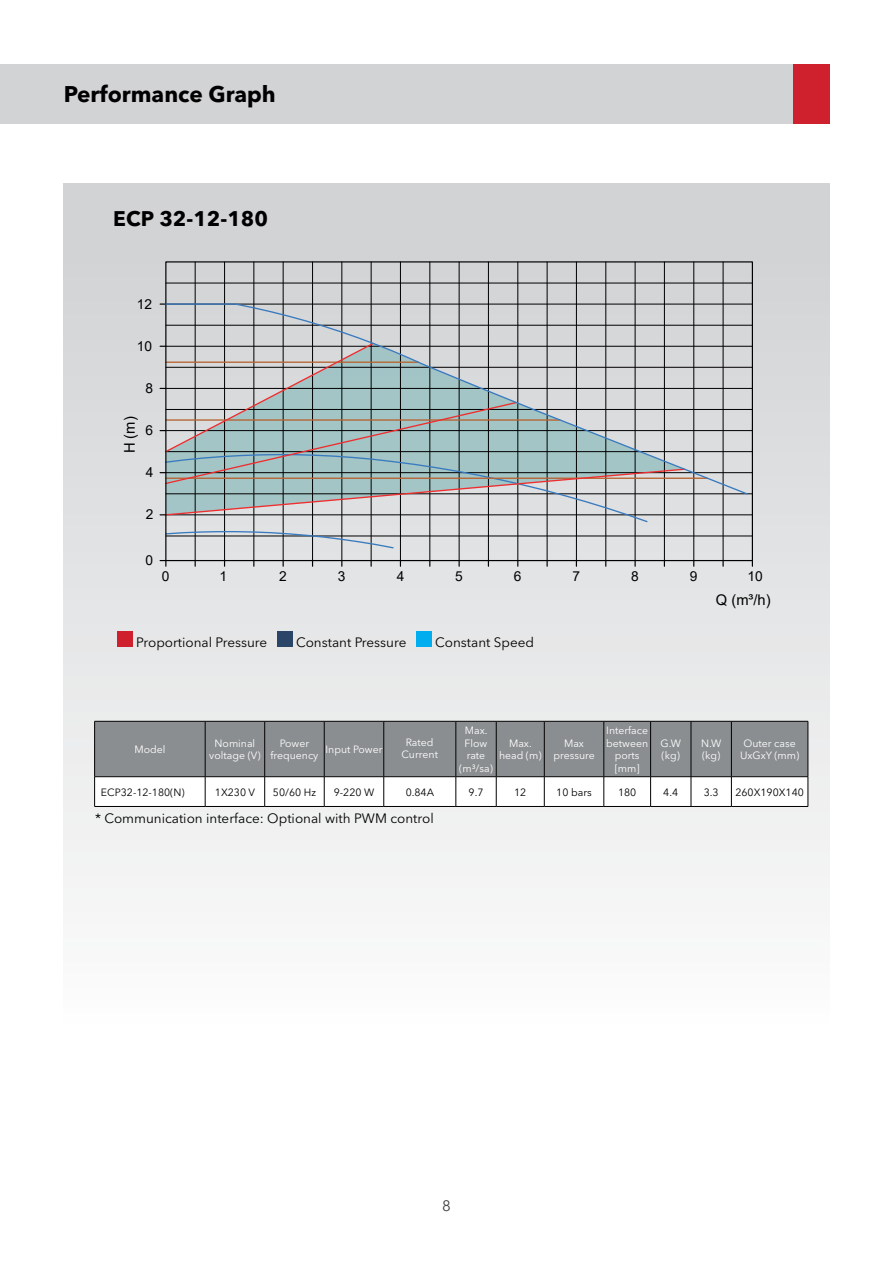
<style>
.page{position:relative;width:893px;height:1263px;background:#fff}
.page>*{position:absolute;margin:0;border:0;box-sizing:border-box;transform-origin:0 0}
.t1{font:700 22.5px "Avenir Next LT Pro";color:#000}
.t2{font:700 21px "Avenir Next LT Pro";color:#000}
.t3{font:15px "Avenir Next LT Pro";color:#414042}
.t4{font:14.7px "Arial";color:#000}
.t5{font:13.8px "Arial";color:#000}
.t6{font:13.5px "Avenir Next LT Pro";color:#000}
.t7{font:10.5px/12.6px "Avenir Next LT Pro";color:#fff;text-align:center}
.t8{font:10.5px "Avenir Next LT Pro";color:#000}
</style>
<div class="page">
<div style="left:0;top:64px;width:793px;height:59px;background:#d1d3d4"></div>
<div style="left:793px;top:64px;width:36px;height:59px;background:#cf202e"></div>
<div style="left:64px;top:183px;width:765px;height:1016px;background:linear-gradient(to bottom,#cbcdce,#fff)"></div>
<hr style="left:166px;top:283px;width:586px;height:1px;background:#000">
<hr style="left:166px;top:304px;width:586px;height:1px;background:#000">
<hr style="left:166px;top:325px;width:586px;height:1px;background:#000">
<hr style="left:166px;top:346px;width:586px;height:1px;background:#000">
<hr style="left:166px;top:367px;width:586px;height:1px;background:#000">
<hr style="left:166px;top:388px;width:586px;height:1px;background:#000">
<hr style="left:166px;top:409px;width:586px;height:1px;background:#000">
<hr style="left:166px;top:430px;width:586px;height:1px;background:#000">
<hr style="left:166px;top:451px;width:586px;height:1px;background:#000">
<hr style="left:166px;top:472px;width:586px;height:1px;background:#000">
<hr style="left:166px;top:493px;width:586px;height:1px;background:#000">
<hr style="left:166px;top:515px;width:586px;height:1px;background:#000">
<hr style="left:166px;top:536px;width:586px;height:1px;background:#000">
<hr style="left:195px;top:262px;width:1px;height:298px;background:#000">
<svg style="left:160px;top:560px;width:6px;height:6px"></svg>
<hr style="left:224px;top:262px;width:1px;height:298px;background:#000">
<hr style="left:254px;top:262px;width:1px;height:298px;background:#000">
<hr style="left:283px;top:262px;width:1px;height:298px;background:#000">
<hr style="left:312px;top:262px;width:1px;height:298px;background:#000">
<hr style="left:342px;top:262px;width:1px;height:298px;background:#000">
<hr style="left:371px;top:262px;width:1px;height:298px;background:#000">
<hr style="left:400px;top:262px;width:1px;height:298px;background:#000">
<hr style="left:430px;top:262px;width:1px;height:298px;background:#000">
<hr style="left:459px;top:262px;width:1px;height:298px;background:#000">
<hr style="left:488px;top:262px;width:1px;height:298px;background:#000">
<hr style="left:518px;top:262px;width:1px;height:298px;background:#000">
<hr style="left:547px;top:262px;width:1px;height:298px;background:#000">
<hr style="left:576px;top:262px;width:1px;height:298px;background:#000">
<hr style="left:606px;top:262px;width:1px;height:298px;background:#000">
<hr style="left:635px;top:262px;width:1px;height:298px;background:#000">
<hr style="left:664px;top:262px;width:1px;height:298px;background:#000">
<hr style="left:693px;top:262px;width:1px;height:298px;background:#000">
<hr style="left:723px;top:262px;width:1px;height:298px;background:#000">
<svg style="left:164px;top:530px;width:231px;height:19px;background:#c2c8cd"></svg>
<svg style="left:160px;top:342px;width:526px;height:181px;background:#c7c9cb"></svg>
<svg style="left:165px;top:302px;width:584px;height:193px;background:#b2bcbd"></svg>
<div style="left:118px;top:631px;width:15px;height:16px;background:#cf202e"></div>
<div style="left:277px;top:631px;width:16px;height:16px;background:#2a4568"></div>
<div style="left:417px;top:631px;width:15px;height:16px;background:#00aeef"></div>
<svg style="left:94px;top:721px;width:715px;height:85px"></svg>
<hr style="left:94px;top:806px;width:111px;height:1px;background:#000">
<hr style="left:205px;top:806px;width:60px;height:1px;background:#000">
<hr style="left:265px;top:806px;width:59px;height:1px;background:#000">
<hr style="left:324px;top:806px;width:60px;height:1px;background:#000">
<hr style="left:384px;top:806px;width:72px;height:1px;background:#000">
<hr style="left:456px;top:806px;width:40px;height:1px;background:#000">
<hr style="left:496px;top:806px;width:48px;height:1px;background:#000">
<hr style="left:544px;top:806px;width:60px;height:1px;background:#000">
<hr style="left:604px;top:806px;width:47px;height:1px;background:#000">
<hr style="left:651px;top:806px;width:40px;height:1px;background:#000">
<hr style="left:691px;top:806px;width:40px;height:1px;background:#000">
<hr style="left:731px;top:806px;width:77px;height:1px;background:#000">
<h1 class="t1" style="left:64px;top:80px;width:213px">Performance Graph</h1>
<h2 class="t2" style="left:113px;top:206px;width:156px">ECP 32-12-180</h2>
<h3 class="t5" style="left:137px;top:294px;width:17px">12</h3>
<h3 class="t5" style="left:137px;top:336px;width:17px">10</h3>
<h3 class="t5" style="left:145px;top:379px;width:9px">8</h3>
<h3 class="t4" style="left:120px;top:453px;width:38px;rotate:-90deg">H (m)</h3>
<h3 class="t5" style="left:146px;top:421px;width:9px">6</h3>
<h3 class="t5" style="left:146px;top:463px;width:9px">4</h3>
<h3 class="t5" style="left:146px;top:505px;width:9px">2</h3>
<h3 class="t5" style="left:145px;top:551px;width:9px">0</h3>
<h3 class="t5" style="left:162px;top:566px;width:9px">0</h3>
<h3 class="t5" style="left:220px;top:566px;width:9px">1</h3>
<h3 class="t5" style="left:279px;top:566px;width:9px">2</h3>
<h3 class="t5" style="left:338px;top:566px;width:9px">3</h3>
<h3 class="t5" style="left:397px;top:566px;width:9px">4</h3>
<h3 class="t5" style="left:455px;top:566px;width:9px">5</h3>
<h3 class="t5" style="left:514px;top:566px;width:9px">6</h3>
<h3 class="t5" style="left:572px;top:566px;width:9px">7</h3>
<h3 class="t5" style="left:631px;top:566px;width:9px">8</h3>
<h3 class="t5" style="left:690px;top:566px;width:9px">9</h3>
<p class="t6" style="left:136px;top:634px;width:132px">Proportional Pressure</p>
<p class="t6" style="left:296px;top:634px;width:112px">Constant Pressure</p>
<p class="t6" style="left:435px;top:634px;width:100px">Constant Speed</p>
<h3 class="t5" style="left:747px;top:566px;width:17px">10</h3>
<h3 class="t4" style="left:716px;top:589px;width:56px">Q (m³/h)</h3>
<p class="t7" style="left:134px;top:743px;width:33px">Model</p>
<p class="t7" style="left:209px;top:737px;width:53px">Nominal voltage (V)</p>
<p class="t7" style="left:270px;top:737px;width:49px">Power frequency</p>
<p class="t7" style="left:326px;top:743px;width:58px">Input Power</p>
<p class="t7" style="left:401px;top:735px;width:38px">Rated<br>Current</p>
<p class="t7" style="left:459px;top:724px;width:35px">Max.<br>Flow rate (m³/sa)</p>
<p class="t7" style="left:499px;top:737px;width:44px">Max. head (m)</p>
<p class="t7" style="left:553px;top:737px;width:43px">Max pressure</p>
<p class="t7" style="left:606px;top:724px;width:43px">Interface between ports [mm]</p>
<p class="t7" style="left:661px;top:737px;width:22px;text-align:left">G.W (kg)</p>
<p class="t7" style="left:701px;top:737px;width:22px;text-align:left">N.W (kg)</p>
<p class="t7" style="left:740px;top:737px;width:61px">Outer case<br>UxGxY (mm)</p>
<p class="t8" style="left:101px;top:786px;width:85px">ECP32-12-180(N)</p>
<p class="t8" style="left:215px;top:786px;width:42px">1X230 V</p>
<p class="t8" style="left:273px;top:786px;width:45px">50/60 Hz</p>
<p class="t8" style="left:334px;top:786px;width:42px">9-220 W</p>
<p class="t8" style="left:406px;top:786px;width:30px">0.84A</p>
<p class="t8" style="left:469px;top:786px;width:16px">9.7</p>
<p class="t8" style="left:514px;top:786px;width:14px">12</p>
<p class="t8" style="left:556px;top:786px;width:37px">10 bars</p>
<p class="t8" style="left:618px;top:786px;width:20px">180</p>
<p class="t8" style="left:663px;top:786px;width:16px">4.4</p>
<p class="t8" style="left:704px;top:786px;width:16px">3.3</p>
<p class="t8" style="left:735px;top:786px;width:70px">260X190X140</p>
<p class="t6" style="left:95px;top:810px;width:340px">* Communication interface: Optional with PWM control</p>
<h3 class="t3" style="left:442px;top:1197px;width:10px">8</h3>
</div>
